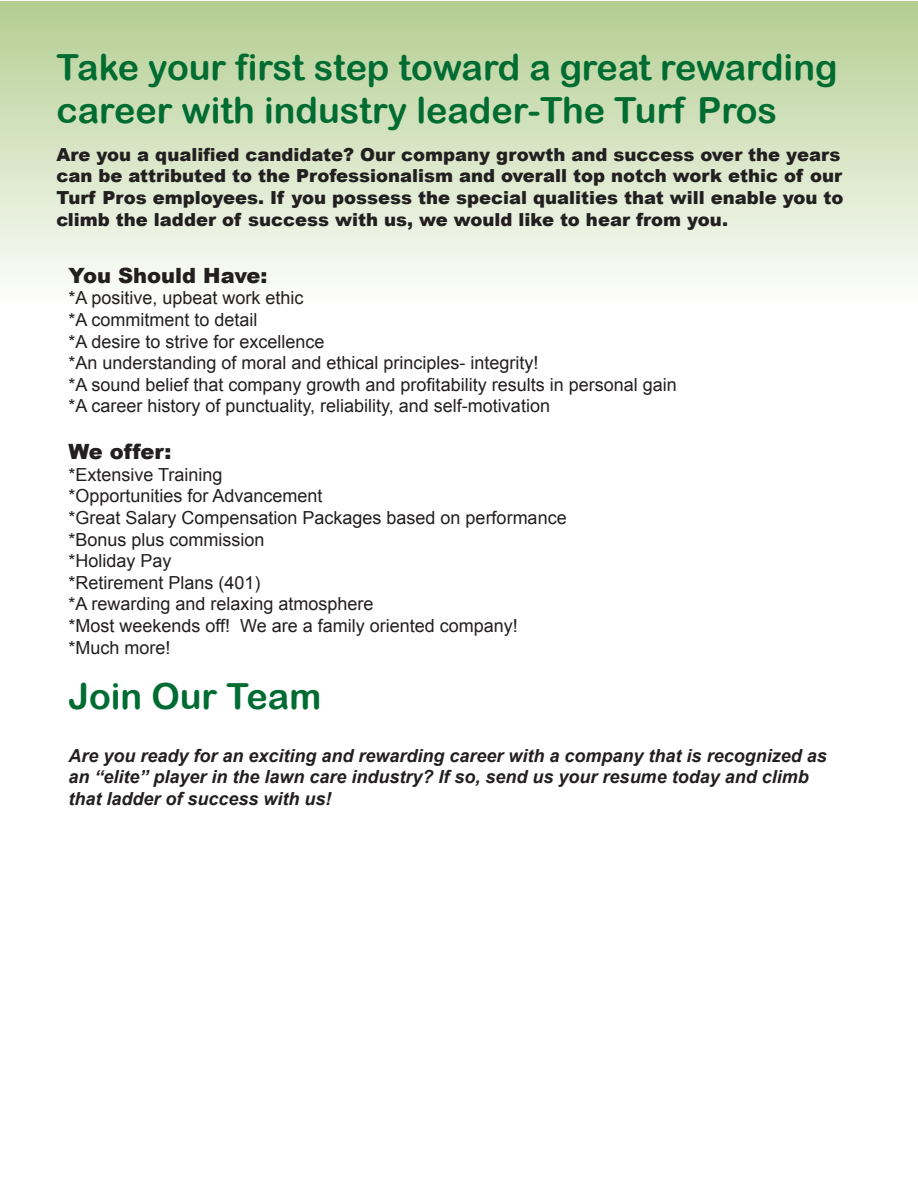
<style>
.page{position:relative;width:918px;height:1188px;background:#fff}
.page>*{position:absolute;margin:0;border:0;box-sizing:border-box;transform-origin:0 0}
.t1{font:36px/43.2px "Arial Rounded MT Bold";color:#006c32}
.t2{font:900 21px "Arial";color:#231f20}
.t3{font:18px "Arial";color:#231f20}
.t4{font:900 18px/21.6px "Arial";color:#231f20}
.t5{font:italic 700 18px/21.6px "Arial";color:#231f20}
</style>
<div class="page">
<div style="left:0;top:2px;width:918px;height:304px;background:linear-gradient(to bottom,#b4ce91,#fdfefd)"></div>
<p class="t1" style="left:56px;top:45px;width:783px">Take your first step toward a great rewarding career with industry leader-The Turf Pros</p>
<p class="t4" style="left:56px;top:143px;width:789px">Are you a qualified candidate? Our company growth and success over the years can be attributed to the Professionalism and overall top notch work ethic of our Turf Pros employees. If you possess the special qualities that will enable you to climb the ladder of success with us, we would like to hear from you.</p>
<p class="t2" style="left:68px;top:260px;width:201px">You Should Have:</p>
<p class="t3" style="left:68px;top:286px;width:237px">*A positive, upbeat work ethic</p>
<p class="t3" style="left:68px;top:308px;width:191px">*A commitment to detail</p>
<p class="t3" style="left:68px;top:329px;width:258px">*A desire to strive for excellence</p>
<p class="t3" style="left:68px;top:351px;width:472px">*An understanding of moral and ethical principles- integrity!</p>
<p class="t3" style="left:68px;top:373px;width:610px">*A sound belief that company growth and profitability results in personal gain</p>
<p class="t3" style="left:68px;top:394px;width:483px">*A career history of punctuality, reliability, and self-motivation</p>
<p class="t2" style="left:68px;top:436px;width:105px">We offer:</p>
<p class="t3" style="left:68px;top:463px;width:156px">*Extensive Training</p>
<p class="t3" style="left:68px;top:484px;width:256px">*Opportunities for Advancement</p>
<p class="t3" style="left:68px;top:506px;width:500px">*Great Salary Compensation Packages based on performance</p>
<p class="t3" style="left:68px;top:527px;width:198px">*Bonus plus commission</p>
<p class="t3" style="left:68px;top:549px;width:105px">*Holiday Pay</p>
<p class="t3" style="left:68px;top:571px;width:194px">*Retirement Plans (401)</p>
<p class="t3" style="left:68px;top:592px;width:307px">*A rewarding and relaxing atmosphere</p>
<p class="t3" style="left:68px;top:614px;width:451px">*Most weekends off! We are a family oriented company!</p>
<p class="t3" style="left:68px;top:635px;width:104px">*Much more!</p>
<p class="t1" style="left:68px;top:674px;width:254px">Join Our Team</p>
<p class="t5" style="left:68px;top:745px;width:760px">Are you ready for an exciting and rewarding career with a company that is recognized as an “elite” player in the lawn care industry? If so, send us your resume today and climb that ladder of success with us!</p>
</div>
